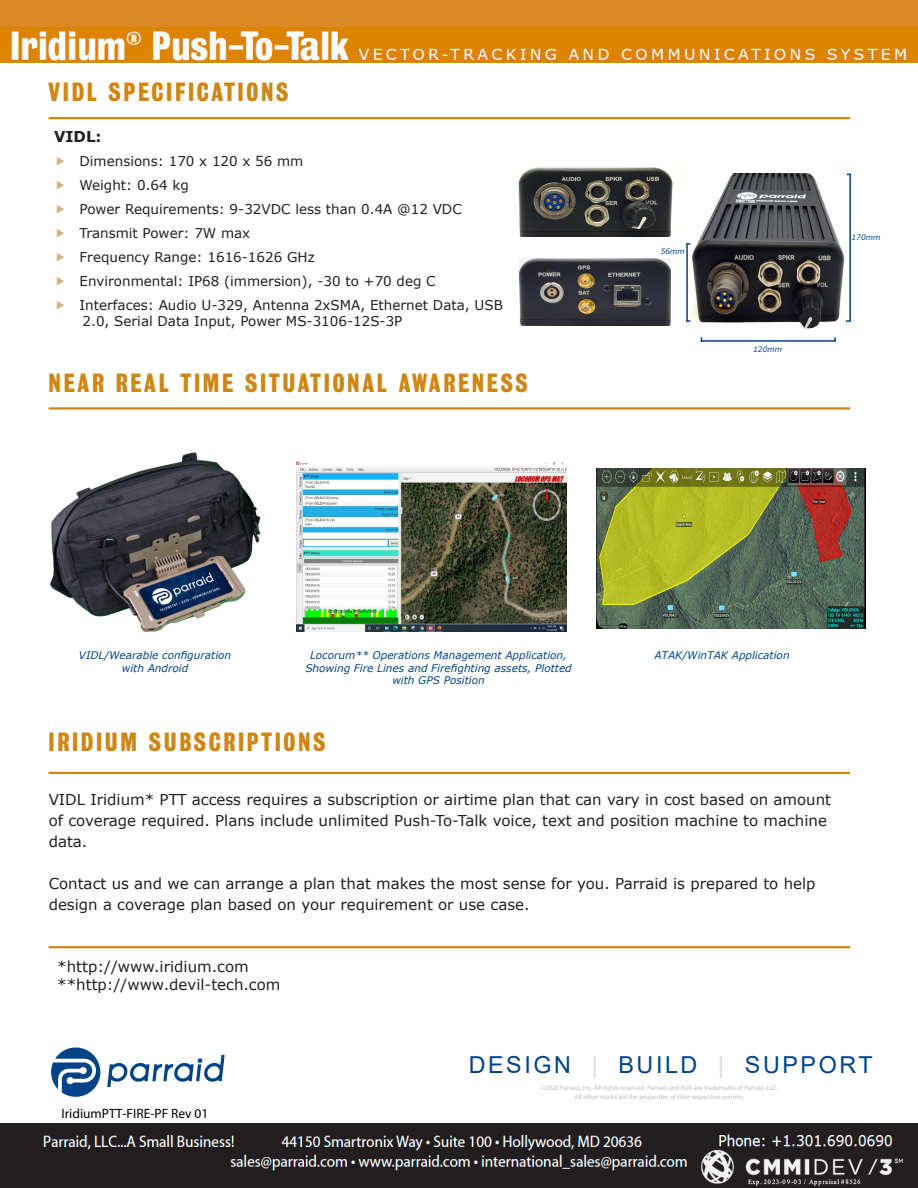
<style>
.page{position:relative;width:918px;height:1188px;background:#fff}
.page>*{position:absolute;margin:0;border:0;box-sizing:border-box;transform-origin:0 0}
.t1{font:24px "Bureau Grot Three Seven";letter-spacing:.11em;color:#d08613}
.t2{font:23.4px "Arial";letter-spacing:.11em;color:#004389}
.t3{font:15px/21px "Verdana";color:#231f20}
.t4{font:700 15px "Verdana";color:#231f20}
.t5{font:13.5px/16.2px "Verdana";color:#231f20}
.t6{font:13.5px "Myriad Pro";color:#000}
.t7{font:italic 10.5px/12.6px "Verdana";color:#004389;text-align:center}
.t8{font:italic 7.5px "Verdana";color:#004389}
.t9{font:6.75px "Myriad Pro";color:#bcbdc0}
.s1{color:#d9dadc}
</style>
<div class="page">
<svg style="left:107px;top:1055px;width:118px;height:32px"></svg>
<svg style="left:51px;top:1048px;width:49px;height:49px"></svg>
<img style="left:518px;top:167px;width:155px;height:70px">
<img style="left:0;top:27px;width:918px;height:36px">
<div style="left:0;top:0;width:918px;height:27px;background:#db8826"></div>
<img style="left:0;top:1124px;width:917px;height:64px">
<hr style="left:49px;top:117px;width:801px;height:2px;background:#d08613">
<hr style="left:49px;top:407px;width:801px;height:3px;background:#d08613">
<hr style="left:49px;top:772px;width:801px;height:2px;background:#d08613">
<hr style="left:49px;top:946px;width:801px;height:2px;background:#d08613">
<img style="left:520px;top:258px;width:151px;height:68px">
<img style="left:690px;top:174px;width:156px;height:155px">
<img style="left:597px;top:469px;width:269px;height:159px">
<img style="left:297px;top:461px;width:270px;height:170px">
<img style="left:49px;top:452px;width:212px;height:181px">
<hr style="left:849px;top:174px;width:2px;height:148px;background:#004389">
<hr style="left:701px;top:340px;width:135px;height:2px;background:#004389">
<hr style="left:686px;top:243px;width:2px;height:79px;background:#004389">
<img style="left:697px;top:1147px;width:210px;height:41px">
<p class="t1" style="left:49px;top:78px;width:241px">VIDL SPECIFICATIONS</p>
<p class="t4" style="left:54px;top:126px;width:49px">VIDL:</p>
<p class="t5" style="left:80px;top:153px;width:225px">Dimensions: 170 x 120 x 56 mm</p>
<p class="t5" style="left:80px;top:177px;width:111px">Weight: 0.64 kg</p>
<p class="t5" style="left:80px;top:201px;width:384px">Power Requirements: 9-32VDC less than 0.4A @12 VDC</p>
<p class="t5" style="left:80px;top:225px;width:172px">Transmit Power: 7W max</p>
<p class="t5" style="left:80px;top:249px;width:237px">Frequency Range: 1616-1626 GHz</p>
<p class="t5" style="left:80px;top:273px;width:358px">Environmental: IP68 (immersion), -30 to +70 deg C</p>
<p class="t5" style="left:80px;top:297px;width:425px">Interfaces: Audio U-329, Antenna 2xSMA, Ethernet Data, USB<br>2.0, Serial Data Input, Power MS-3106-12S-3P</p>
<p class="t1" style="left:49px;top:369px;width:481px">NEAR REAL TIME SITUATIONAL AWARENESS</p>
<p class="t8" style="left:661px;top:246px;width:26px">56mm</p>
<p class="t8" style="left:753px;top:344px;width:30px">120mm</p>
<p class="t8" style="left:852px;top:232px;width:30px">170mm</p>
<p class="t7" style="left:79px;top:649px;width:154px">VIDL/Wearable configuration</p>
<p class="t7" style="left:122px;top:662px;width:68px">with Android</p>
<p class="t7" style="left:310px;top:649px;width:259px">Locorum** Operations Management Application,</p>
<p class="t7" style="left:654px;top:649px;width:137px">ATAK/WinTAK Application</p>
<p class="t7" style="left:305px;top:662px;width:268px">Showing Fire Lines and Firefighting assets, Plotted with GPS Position</p>
<p class="t1" style="left:49px;top:728px;width:278px">IRIDIUM SUBSCRIPTIONS</p>
<p class="t3" style="left:49px;top:789px;width:784px">VIDL Iridium* PTT access requires a subscription or airtime plan that can vary in cost based on amount of coverage required. Plans include unlimited Push-To-Talk voice, text and position machine to machine data.</p>
<p class="t3" style="left:49px;top:873px;width:768px">Contact us and we can arrange a plan that makes the most sense for you. Parraid is prepared to help design a coverage plan based on your requirement or use case.</p>
<p class="t3" style="left:57px;top:956px;width:193px">*http://www.iridium.com</p>
<p class="t3" style="left:57px;top:974px;width:225px">**http://www.devil-tech.com</p>
<p class="t2" style="left:469px;top:1049px;width:406px">DESIGN <span class="s1">|</span> BUILD <span class="s1">|</span> SUPPORT</p>
<p class="t6" style="left:62px;top:1105px;width:148px">IridiumPTT-FIRE-PF Rev 01</p>
<p class="t9" style="left:540px;top:1084px;width:239px">©2020 Parraid, Inc. All rights reserved. Parraid and RUR are trademarks of Parraid, LLC.</p>
<p class="t9" style="left:575px;top:1092px;width:171px">All other marks are the properties of their respective owners.</p>
</div>
